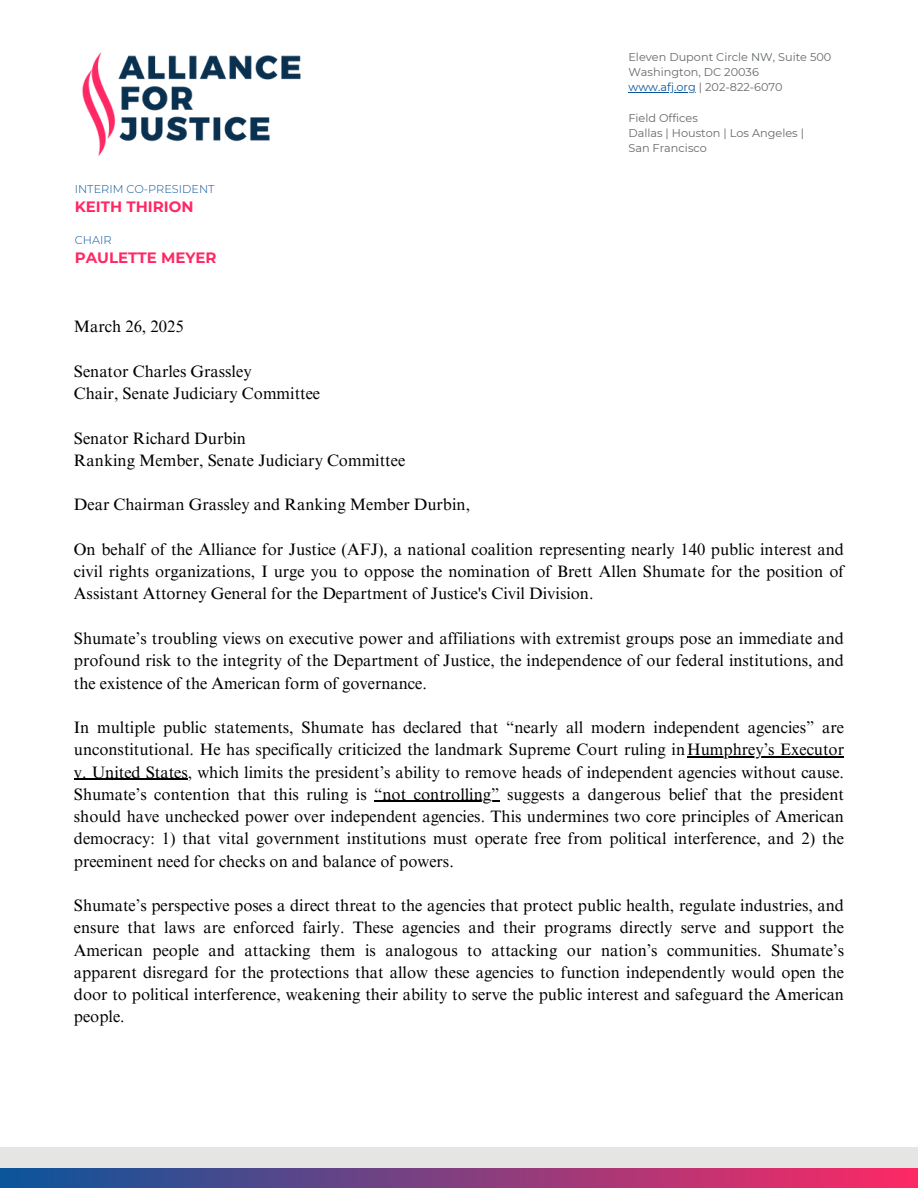
<style>
.page{position:relative;width:918px;height:1188px;background:#fff}
.page>*{position:absolute;margin:0;border:0;box-sizing:border-box;transform-origin:0 0}
.t1{font:16.5px/22.2px "Times NRMT Pro";color:#000}
.t2{font:700 15px "Montserrat";color:#ff2864}
.t3{font:11.25px/15px "Montserrat";color:#64686b}
.t4{font:300 11.25px "Montserrat";color:#0a559b}
.s1{color:#0a559b}
</style>
<div class="page">
<img style="left:82px;top:52px;width:219px;height:104px">
<hr style="left:687px;top:756px;width:157px;height:1px;background:#000">
<hr style="left:74px;top:779px;width:114px;height:1px;background:#000">
<hr style="left:374px;top:801px;width:125px;height:1px;background:#000">
<hr style="left:628px;top:92px;width:68px;height:1px;background:#0a559b">
<div style="left:0;top:1167px;width:918px;height:21px;background:linear-gradient(to right,#0a559b,#fd2864)"></div>
<div style="left:0;top:1147px;width:918px;height:20px;background:#e5e5e4"></div>
<h2 class="t4" style="left:75px;top:182px;width:141px">INTERIM CO-PRESIDENT</h2>
<h2 class="t2" style="left:75px;top:197px;width:120px">KEITH THIRION</h2>
<p class="t4" style="left:75px;top:233px;width:38px">CHAIR</p>
<p class="t2" style="left:75px;top:248px;width:143px">PAULETTE MEYER</p>
<h2 class="t3" style="left:628px;top:50px;width:204px">Eleven Dupont Circle NW, Suite 500<br>Washington, DC 20036</h2>
<h2 class="t3" style="left:628px;top:80px;width:156px"><span class="s1">www.afj.org</span> | 202-822-6070</h2>
<h2 class="t3" style="left:628px;top:110px;width:71px">Field Offices</h2>
<h2 class="t3" style="left:628px;top:125px;width:177px">Dallas | Houston | Los Angeles |</h2>
<h2 class="t3" style="left:628px;top:140px;width:80px">San Francisco</h2>
<p class="t1" style="left:74px;top:318px;width:111px">March 26, 2025</p>
<p class="t1" style="left:74px;top:362px;width:248px">Senator Charles Grassley<br>Chair, Senate Judiciary Committee</p>
<p class="t1" style="left:74px;top:429px;width:333px">Senator Richard Durbin<br>Ranking Member, Senate Judiciary Committee</p>
<p class="t1" style="left:74px;top:496px;width:398px">Dear Chairman Grassley and Ranking Member Durbin,</p>
<p class="t1" style="left:74px;top:540px;width:772px">On behalf of the Alliance for Justice (AFJ), a national coalition representing nearly 140 public interest and</p>
<p class="t1" style="left:74px;top:563px;width:772px">civil rights organizations, I urge you to oppose the nomination of Brett Allen Shumate for the position of<br>Assistant Attorney General for the Department of Justice's Civil Division.</p>
<p class="t1" style="left:74px;top:629px;width:772px">Shumate’s troubling views on executive power and affiliations with extremist groups pose an immediate and</p>
<p class="t1" style="left:74px;top:652px;width:772px">profound risk to the integrity of the Department of Justice, the independence of our federal institutions, and the existence of the American form of governance.</p>
<p class="t1" style="left:74px;top:718px;width:772px">In multiple public statements, Shumate has declared that “nearly all modern independent agencies” are</p>
<h3 class="t1" style="left:74px;top:741px;width:772px">unconstitutional. He has specifically criticized the landmark Supreme Court ruling inHumphrey’s Executor</h3>
<h1 class="t1" style="left:74px;top:763px;width:772px">v. United States, which limits the president’s ability to remove heads of independent agencies without cause.<br>Shumate’s contention that this ruling is</h1>
<h2 class="t1" style="left:74px;top:785px;width:772px;text-align:justify;text-indent:300px">“not controlling” suggests a dangerous belief that the president should have unchecked power over independent agencies. This undermines two core principles of American democracy: 1) that vital government institutions must operate free from political interference, and 2) the preeminent need for checks on and balance of powers.</h2>
<h2 class="t1" style="left:74px;top:896px;width:772px;text-align:justify">Shumate’s perspective poses a direct threat to the agencies that protect public health, regulate industries, and ensure that laws are enforced fairly. These agencies and their programs directly serve and support the American people and attacking them is analogous to attacking our nation’s communities. Shumate’s apparent disregard for the protections that allow these agencies to function independently would open the door to political interference, weakening their ability to serve the public interest and safeguard the American people.</h2>
</div>
